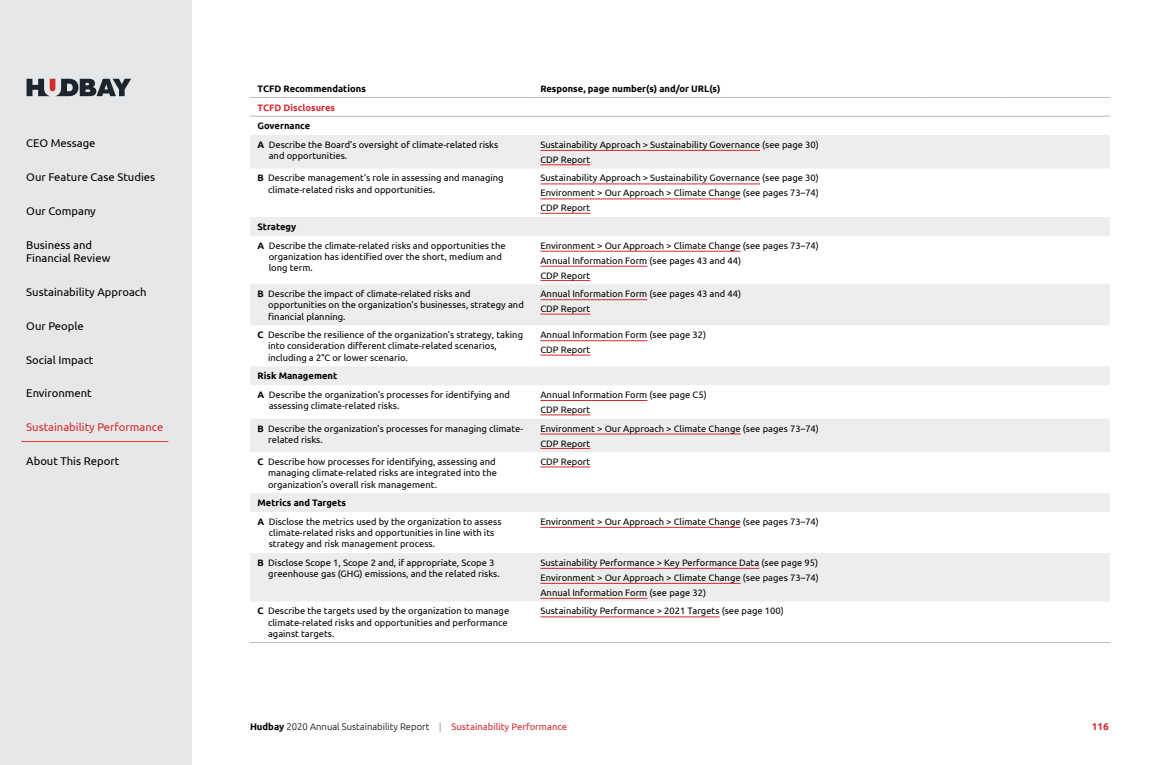
<style>
.page{position:relative;width:1170px;height:765px;background:#fff}
.page>*{position:absolute;margin:0;border:0;box-sizing:border-box;transform-origin:0 0}
.t1{font:11.25px/13.8px "Ubuntu";color:#000}
.t2{font:11.25px "Ubuntu";color:#d52a2f}
.t3{font:700 10px "Ubuntu";color:#d52a2f}
.t4{font:300 9.5px "Ubuntu";color:#000}
.Table_current_figs{font:9.38px/11.2px "Ubuntu";color:#000}
.Table_current_figs-2{font:700 9.38px "Ubuntu";color:#000}
.Table_previous_figs{font:700 9.38px "Ubuntu";color:#000}
.Footnote{font:700 9.38px "Ubuntu";color:#000}
.Table_body{font:700 9.38px "Ubuntu";color:#d52a2f}
.Table_body-2{font:700 9.38px "Ubuntu";color:#000}
.s1{font-weight:700}
.s2{font-weight:700;color:#b1b4b6}
.s3{font-weight:400;color:#d52a2f}
</style>
<div class="page">
<div style="left:0;top:0;width:191px;height:765px;background:#e6e7e8"></div>
<svg style="left:27px;top:79px;width:104px;height:17px"></svg>
<svg style="left:250px;top:135px;width:860px;height:466px"></svg>
<hr style="left:250px;top:97px;width:143px;height:1px;background:#bcbec0">
<hr style="left:393px;top:97px;width:140px;height:1px;background:#bcbec0">
<hr style="left:533px;top:97px;width:392px;height:1px;background:#bcbec0">
<hr style="left:925px;top:97px;width:76px;height:1px;background:#bcbec0">
<hr style="left:1001px;top:97px;width:109px;height:1px;background:#bcbec0">
<hr style="left:250px;top:116px;width:143px;height:1px;background:#bcbec0">
<hr style="left:393px;top:116px;width:140px;height:1px;background:#bcbec0">
<hr style="left:533px;top:116px;width:392px;height:1px;background:#bcbec0">
<hr style="left:925px;top:116px;width:76px;height:1px;background:#bcbec0">
<hr style="left:1001px;top:116px;width:109px;height:1px;background:#bcbec0">
<hr style="left:250px;top:642px;width:143px;height:1px;background:#bcbec0">
<hr style="left:393px;top:642px;width:140px;height:1px;background:#bcbec0">
<hr style="left:533px;top:642px;width:392px;height:1px;background:#bcbec0">
<hr style="left:925px;top:642px;width:76px;height:1px;background:#bcbec0">
<hr style="left:1001px;top:642px;width:109px;height:1px;background:#bcbec0">
<hr style="left:540px;top:150px;width:220px;height:1px;background:#d52a2f">
<hr style="left:540px;top:165px;width:50px;height:1px;background:#d52a2f">
<hr style="left:540px;top:184px;width:220px;height:1px;background:#d52a2f">
<hr style="left:540px;top:199px;width:201px;height:1px;background:#d52a2f">
<hr style="left:540px;top:213px;width:50px;height:1px;background:#d52a2f">
<hr style="left:540px;top:251px;width:201px;height:1px;background:#d52a2f">
<hr style="left:540px;top:266px;width:107px;height:1px;background:#d52a2f">
<hr style="left:540px;top:280px;width:50px;height:1px;background:#d52a2f">
<hr style="left:540px;top:300px;width:107px;height:1px;background:#d52a2f">
<hr style="left:540px;top:314px;width:50px;height:1px;background:#d52a2f">
<hr style="left:540px;top:341px;width:107px;height:1px;background:#d52a2f">
<hr style="left:540px;top:355px;width:50px;height:1px;background:#d52a2f">
<hr style="left:540px;top:400px;width:107px;height:1px;background:#d52a2f">
<hr style="left:540px;top:415px;width:50px;height:1px;background:#d52a2f">
<hr style="left:540px;top:434px;width:201px;height:1px;background:#d52a2f">
<hr style="left:540px;top:448px;width:50px;height:1px;background:#d52a2f">
<hr style="left:540px;top:467px;width:50px;height:1px;background:#d52a2f">
<hr style="left:540px;top:527px;width:201px;height:1px;background:#d52a2f">
<hr style="left:540px;top:568px;width:219px;height:1px;background:#d52a2f">
<hr style="left:540px;top:583px;width:201px;height:1px;background:#d52a2f">
<hr style="left:540px;top:598px;width:107px;height:1px;background:#d52a2f">
<hr style="left:540px;top:617px;width:180px;height:1px;background:#d52a2f">
<hr style="left:21px;top:441px;width:147px;height:1px;background:#ee3524">
<p class="t1" style="left:26px;top:136px;width:71px">CEO Message</p>
<p class="t1" style="left:26px;top:170px;width:130px">Our Feature Case Studies</p>
<p class="t1" style="left:26px;top:204px;width:71px">Our Company</p>
<p class="t1" style="left:26px;top:238px;width:86px">Business and<br>Financial Review</p>
<p class="t1" style="left:26px;top:285px;width:122px">Sustainability Approach</p>
<p class="t1" style="left:26px;top:319px;width:59px">Our People</p>
<p class="t1" style="left:26px;top:353px;width:69px">Social Impact</p>
<p class="t1" style="left:26px;top:386px;width:67px">Environment</p>
<p class="t2" style="left:26px;top:420px;width:139px">Sustainability Performance</p>
<p class="t1" style="left:26px;top:454px;width:95px">About This Report</p>
<p class="Footnote" style="left:258px;top:83px;width:110px">TCFD Recommendations</p>
<p class="Table_previous_figs" style="left:540px;top:83px;width:181px">Response, page number(s) and/or URL(s)</p>
<p class="Table_body" style="left:258px;top:101px;width:79px">TCFD Disclosures</p>
<p class="Table_body-2" style="left:258px;top:120px;width:54px">Governance</p>
<p class="Table_current_figs" style="left:269px;top:139px;width:231px;text-indent:-11px"><span class="s1">A</span> Describe the Board’s oversight of climate-related risks and opportunities.</p>
<p class="Table_current_figs" style="left:540px;top:139px;width:280px">Sustainability Approach &gt; Sustainability Governance (see page 30)</p>
<p class="Table_current_figs" style="left:540px;top:154px;width:51px">CDP Report</p>
<p class="Table_current_figs" style="left:268px;top:172px;width:237px;text-indent:-11px"><span class="s1">B</span> Describe management’s role in assessing and managing climate-related risks and opportunities.</p>
<p class="Table_current_figs" style="left:540px;top:172px;width:280px">Sustainability Approach &gt; Sustainability Governance (see page 30)</p>
<p class="Table_current_figs" style="left:540px;top:187px;width:280px">Environment &gt; Our Approach &gt; Climate Change (see pages 73–74)</p>
<p class="Table_current_figs" style="left:540px;top:202px;width:51px">CDP Report</p>
<p class="Table_current_figs-2" style="left:258px;top:221px;width:40px">Strategy</p>
<p class="Table_current_figs" style="left:269px;top:239px;width:238px;text-indent:-11px"><span class="s1">A</span> Describe the climate-related risks and opportunities the organization has identified over the short, medium and long term.</p>
<p class="Table_current_figs" style="left:540px;top:239px;width:280px">Environment &gt; Our Approach &gt; Climate Change (see pages 73–74)</p>
<p class="Table_current_figs" style="left:540px;top:254px;width:202px">Annual Information Form (see pages 43 and 44)</p>
<p class="Table_current_figs" style="left:540px;top:269px;width:51px">CDP Report</p>
<p class="Table_current_figs" style="left:268px;top:288px;width:257px;text-indent:-11px"><span class="s1">B</span> Describe the impact of climate-related risks and opportunities on the organization’s businesses, strategy and financial planning.</p>
<p class="Table_current_figs" style="left:540px;top:288px;width:202px">Annual Information Form (see pages 43 and 44)</p>
<p class="Table_current_figs" style="left:540px;top:303px;width:51px">CDP Report</p>
<p class="Table_current_figs" style="left:268px;top:329px;width:257px;text-indent:-11px"><span class="s1">C</span> Describe the resilience of the organization’s strategy, taking into consideration different climate-related scenarios, including a 2°C or lower scenario.</p>
<p class="Table_current_figs" style="left:540px;top:329px;width:167px">Annual Information Form (see page 32)</p>
<p class="Table_current_figs" style="left:540px;top:344px;width:51px">CDP Report</p>
<p class="Table_current_figs-2" style="left:258px;top:370px;width:81px">Risk Management</p>
<p class="Table_current_figs" style="left:269px;top:389px;width:243px;text-indent:-11px"><span class="s1">A</span> Describe the organization’s processes for identifying and assessing climate-related risks.</p>
<p class="Table_current_figs" style="left:540px;top:389px;width:168px">Annual Information Form (see page C5)</p>
<p class="Table_current_figs" style="left:540px;top:404px;width:51px">CDP Report</p>
<p class="Table_current_figs" style="left:268px;top:422px;width:256px;text-indent:-11px"><span class="s1">B</span> Describe the organization’s processes for managing climate&shy;related risks.</p>
<p class="Table_current_figs" style="left:540px;top:422px;width:280px">Environment &gt; Our Approach &gt; Climate Change (see pages 73–74)</p>
<p class="Table_current_figs" style="left:540px;top:437px;width:51px">CDP Report</p>
<p class="Table_current_figs" style="left:268px;top:456px;width:230px;text-indent:-11px"><span class="s1">C</span> Describe how processes for identifying, assessing and managing climate-related risks are integrated into the organization’s overall risk management.</p>
<p class="Table_current_figs" style="left:540px;top:456px;width:51px">CDP Report</p>
<p class="Table_current_figs-2" style="left:258px;top:497px;width:90px">Metrics and Targets</p>
<p class="Table_current_figs" style="left:269px;top:516px;width:234px;text-indent:-11px"><span class="s1">A</span> Disclose the metrics used by the organization to assess climate-related risks and opportunities in line with its strategy and risk management process.</p>
<p class="Table_current_figs" style="left:540px;top:516px;width:280px">Environment &gt; Our Approach &gt; Climate Change (see pages 73–74)</p>
<p class="Table_current_figs" style="left:268px;top:557px;width:233px;text-indent:-11px"><span class="s1">B</span> Disclose Scope 1, Scope 2 and, if appropriate, Scope 3 greenhouse gas (GHG) emissions, and the related risks.</p>
<p class="Table_current_figs" style="left:540px;top:557px;width:279px">Sustainability Performance &gt; Key Performance Data (see page 95)</p>
<p class="Table_current_figs" style="left:540px;top:572px;width:280px">Environment &gt; Our Approach &gt; Climate Change (see pages 73–74)</p>
<p class="Table_current_figs" style="left:540px;top:587px;width:167px">Annual Information Form (see page 32)</p>
<p class="Table_current_figs" style="left:268px;top:605px;width:243px;text-indent:-11px"><span class="s1">C</span> Describe the targets used by the organization to manage climate-related risks and opportunities and performance against targets.</p>
<p class="Table_current_figs" style="left:540px;top:605px;width:245px">Sustainability Performance &gt; 2021 Targets (see page 100)</p>
<p class="t4" style="left:250px;top:720px;width:319px"><span class="s1">Hudbay</span> 2020 Annual Sustainability Report <span class="s2">|</span> <span class="s3">Sustainability Performance</span></p>
<p class="t3" style="left:1092px;top:720px;width:19px">116</p>
</div>
